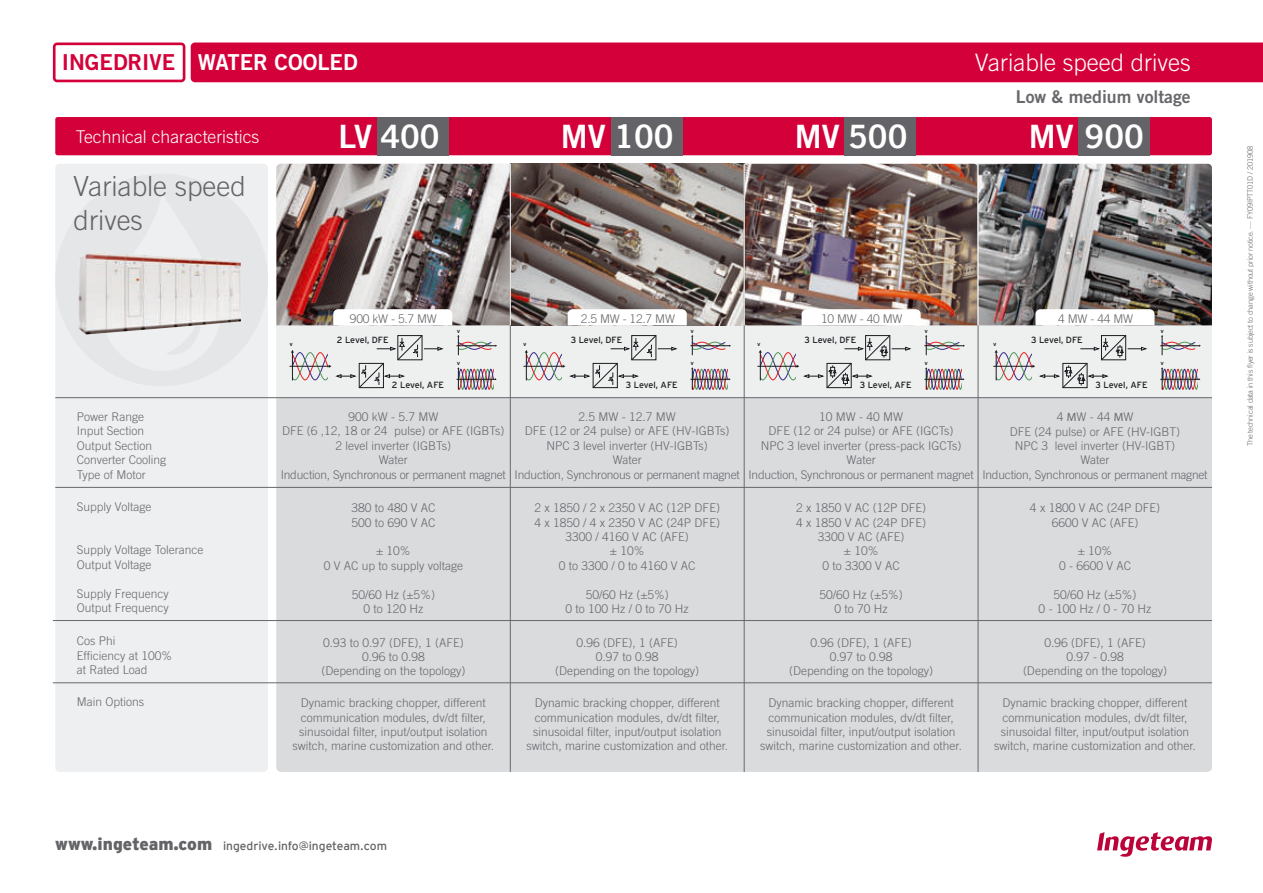
<style>
.page{position:relative;width:1263px;height:893px;background:#fff}
.page>*{position:absolute;margin:0;border:0;box-sizing:border-box;transform-origin:0 0}
.t1{font:32.25px "Trade Gothic LT Bold Two";color:#fff}
.t2{font:300 27.75px/33.3px "Trade Gothic LT Std";color:#646367}
.t3{font:300 24px "Trade Gothic LT Std";color:#fff}
.t4{font:21.9px "Trade Gothic LT Std Bd 2";color:#fff}
.t5{font:21.9px "Trade Gothic LT Std Bd 2";color:#d4003a}
.t6{font:300 17.7px "Trade Gothic LT Std";color:#fff}
.t7{font:17.7px "Trade Gothic LT Std Bd 2";color:#68686c}
.t8{font:300 12px/14.4px "Trade Gothic LT Std";color:#68686c;text-align:center}
.t9{font:12px "Interstate Mono";color:#646367}
.t10{font:9px "Interstate";letter-spacing:-.01em;color:#1c1c20}
.t11{font:300 7.5px "Trade Gothic LT Std";letter-spacing:-.02em;color:#67686c}
.t12{font:700 4.35px "Helvetica Neue";color:#1c1c20;scale:1.04 1}
.s1{font-family:"Myriad Pro";font-weight:400}
.s2{font-weight:900;font-size:17.25px}
</style>
<div class="page">
<div style="left:55px;top:117px;width:1157px;height:38px;background:#d4003a;border-radius:2px"></div>
<div style="left:55px;top:164px;width:213px;height:608px;background:#eeeff0;border-radius:4px"></div>
<div style="left:276px;top:164px;width:702px;height:608px;background:#eeefef;border-radius:4px"></div>
<div style="left:276px;top:398px;width:936px;height:374px;background:#d9dbdd"></div>
<div style="left:377px;top:117px;width:71px;height:38px;background:#646367"></div>
<div style="left:611px;top:117px;width:71px;height:38px;background:#646367"></div>
<div style="left:845px;top:117px;width:71px;height:38px;background:#646367"></div>
<div style="left:1079px;top:117px;width:71px;height:38px;background:#646367"></div>
<hr style="left:55px;top:397px;width:1157px;height:1px;background:#67686c">
<hr style="left:55px;top:487px;width:1157px;height:1px;background:#67686c">
<hr style="left:53px;top:620px;width:1159px;height:1px;background:#67686c">
<hr style="left:53px;top:682px;width:1159px;height:1px;background:#67686c">
<img style="left:276px;top:164px;width:936px;height:161px">
<svg style="left:1097px;top:832px;width:115px;height:25px"></svg>
<svg style="left:53px;top:43px;width:132px;height:39px"></svg>
<div style="left:191px;top:43px;width:1072px;height:39px;background:#d4003a"></div>
<hr style="left:510px;top:164px;width:1px;height:608px;background:#67686c">
<hr style="left:744px;top:164px;width:1px;height:608px;background:#67686c">
<hr style="left:978px;top:164px;width:1px;height:608px;background:#67686c">
<hr style="left:510px;top:164px;width:1px;height:161px;background:#fff">
<hr style="left:744px;top:164px;width:1px;height:161px;background:#fff">
<svg style="left:332px;top:308px;width:121px;height:18px"></svg>
<svg style="left:567px;top:308px;width:120px;height:18px"></svg>
<svg style="left:801px;top:308px;width:120px;height:18px"></svg>
<svg style="left:925px;top:335px;width:40px;height:20px"></svg>
<svg style="left:925px;top:367px;width:39px;height:23px"></svg>
<hr style="left:758px;top:366px;width:39px;height:1px;background:#1c1c20">
<svg style="left:759px;top:335px;width:153px;height:54px"></svg>
<svg style="left:691px;top:335px;width:40px;height:20px"></svg>
<svg style="left:691px;top:367px;width:40px;height:23px"></svg>
<hr style="left:524px;top:366px;width:39px;height:1px;background:#1c1c20">
<svg style="left:525px;top:335px;width:153px;height:54px"></svg>
<svg style="left:457px;top:335px;width:40px;height:20px"></svg>
<svg style="left:457px;top:367px;width:40px;height:23px"></svg>
<hr style="left:290px;top:366px;width:39px;height:1px;background:#1c1c20">
<svg style="left:291px;top:335px;width:153px;height:54px"></svg>
<hr style="left:978px;top:164px;width:1px;height:161px;background:#fff">
<svg style="left:1035px;top:308px;width:120px;height:19px"></svg>
<hr style="left:1160px;top:345px;width:39px;height:1px;background:#1c1c20">
<svg style="left:1161px;top:335px;width:40px;height:20px"></svg>
<hr style="left:1160px;top:379px;width:39px;height:1px;background:#1c1c20">
<svg style="left:1161px;top:367px;width:39px;height:23px"></svg>
<svg style="left:994px;top:334px;width:154px;height:55px"></svg>
<img style="left:79px;top:251px;width:162px;height:84px">
<h3 class="t5" style="left:62px;top:49px;width:115px">INGEDRIVE</h3>
<h3 class="t4" style="left:198px;top:49px;width:161px">WATER COOLED</h3>
<h3 class="t3" style="left:975px;top:48px;width:217px">Variable speed drives</h3>
<h3 class="t7" style="left:1016px;top:85px;width:176px">Low &amp; medium voltage</h3>
<h3 class="t6" style="left:76px;top:126px;width:185px">Technical characteristics</h3>
<h1 class="t1" style="left:338px;top:116px;width:103px">LV 400</h1>
<h1 class="t1" style="left:561px;top:116px;width:114px">MV 100</h1>
<h1 class="t1" style="left:795px;top:116px;width:114px">MV 500</h1>
<h2 class="t2" style="left:74px;top:170px;width:174px">Variable speed drives</h2>
<h1 class="t1" style="left:1029px;top:116px;width:117px">MV 900</h1>
<p class="t12" style="left:290px;top:341px;width:4px">V</p>
<p class="t8" style="left:350px;top:311px;width:88px">900 kW - 5.7 MW</p>
<p class="t8" style="left:581px;top:311px;width:96px">2.5 MW - 12.7 MW</p>
<p class="t8" style="left:821px;top:311px;width:83px">10 MW - 40 MW</p>
<p class="t10" style="left:337px;top:335px;width:53px">2 Level, DFE</p>
<p class="t10" style="left:392px;top:380px;width:54px">2 Level, AFE</p>
<p class="t12" style="left:457px;top:328px;width:4px">V</p>
<p class="t12" style="left:457px;top:360px;width:4px">V</p>
<p class="t12" style="left:524px;top:341px;width:4px">V</p>
<p class="t10" style="left:571px;top:335px;width:53px">3 Level, DFE</p>
<p class="t10" style="left:626px;top:380px;width:53px">3 Level, AFE</p>
<p class="t12" style="left:691px;top:328px;width:4px">V</p>
<p class="t12" style="left:691px;top:360px;width:4px">V</p>
<p class="t12" style="left:757px;top:341px;width:4px">V</p>
<p class="t10" style="left:805px;top:335px;width:53px">3 Level, DFE</p>
<p class="t10" style="left:860px;top:380px;width:53px">3 Level, AFE</p>
<p class="t12" style="left:925px;top:328px;width:4px">V</p>
<p class="t12" style="left:925px;top:360px;width:4px">V</p>
<p class="t12" style="left:993px;top:341px;width:4px">V</p>
<p class="t8" style="left:1058px;top:311px;width:76px">4 MW - 44 MW</p>
<p class="t10" style="left:1031px;top:335px;width:53px">3 Level, DFE</p>
<p class="t10" style="left:1096px;top:380px;width:53px">3 Level, AFE</p>
<p class="t12" style="left:1161px;top:328px;width:4px">V</p>
<p class="t12" style="left:1161px;top:360px;width:4px">V</p>
<p class="t8" style="left:77px;top:409px;width:91px;text-align:left">Power Range<br>Input Section<br>Output Section<br>Converter Cooling<br>Type of Motor</p>
<p class="t8" style="left:281px;top:409px;width:227px">900 kW - 5.7 MW<br>DFE (6 ,12, 18 or 24 pulse) or AFE (IGBTs)<br>2 level inverter (IGBTs)<br>Water<br>Induction, Synchronous or permanent magnet</p>
<p class="t8" style="left:515px;top:409px;width:227px">2.5 MW - 12.7 MW<br>DFE (12 or 24 pulse) or AFE (HV-IGBTs)<br>NPC 3 level inverter (HV-IGBTs)<br>Water<br>Induction, Synchronous or permanent magnet</p>
<p class="t8" style="left:748px;top:409px;width:227px">10 MW - 40 MW<br>DFE (12 or 24 pulse) or AFE (IGCTs)<br>NPC 3 level inverter (press-pack IGCTs)<br>Water<br>Induction, Synchronous or permanent magnet</p>
<p class="t8" style="left:77px;top:499px;width:76px">Supply Voltage</p>
<p class="t8" style="left:77px;top:543px;width:128px;text-align:left">Supply Voltage Tolerance<br>Output Voltage</p>
<p class="t8" style="left:77px;top:586px;width:94px;text-align:left">Supply Frequency<br>Output Frequency</p>
<p class="t8" style="left:796px;top:501px;width:132px">2 x 1850 V AC (12P DFE)<br>4 x 1850 V AC (24P DFE)<br>3300 V AC (AFE)<br>± 10%<br>0 to 3300 V AC</p>
<p class="t8" style="left:819px;top:587px;width:85px">50/60 Hz (±5%)<br>0 to 70 Hz</p>
<p class="t8" style="left:351px;top:501px;width:86px;text-align:left">380 to 480 V AC<br>500 to 690 V AC</p>
<p class="t8" style="left:324px;top:544px;width:141px">± 10%<br>0 V AC up to supply voltage</p>
<p class="t8" style="left:352px;top:587px;width:85px">50/60 Hz (±5%)<br>0 to 120 Hz</p>
<p class="t8" style="left:534px;top:501px;width:187px">2 x 1850 / 2 x 2350 V AC (12P DFE)<br>4 x 1850 / 4 x 2350 V AC (24P DFE)<br>3300 / 4160 V AC (AFE)<br>± 10%<br>0 to 3300 / 0 to 4160 V AC</p>
<p class="t8" style="left:566px;top:587px;width:125px">50/60 Hz (±5%)<br>0 to 100 Hz / 0 to 70 Hz</p>
<p class="t8" style="left:982px;top:410px;width:227px">4 <span class="s1">М</span>W - 44 <span class="s1">М</span>W<br>DFE (24 pulse) or AFE (HV-IGBT)<br>NPC 3 level inverter (HV-IGBT)<br>Water<br>Induction, Synchronous or permanent magnet</p>
<p class="t8" style="left:1030px;top:501px;width:132px">4 x 1800 V AC (24P DFE)<br>6600 V AC (AFE)</p>
<p class="t8" style="left:1059px;top:544px;width:74px">± 10%<br>0 - 6600 V AC</p>
<p class="t8" style="left:1039px;top:587px;width:114px">50/60 Hz (±5%)<br>0 - 100 Hz / 0 - 70 Hz</p>
<p class="t8" style="left:77px;top:634px;width:97px;text-align:left">Cos Phi<br>Efficiency at 100% at Rated Load</p>
<p class="t8" style="left:321px;top:635px;width:146px">0.93 to 0.97 (DFE), 1 (AFE)<br>0.96 to 0.98<br>(Depending on the topology)</p>
<p class="t8" style="left:77px;top:694px;width:69px">Main Options</p>
<p class="t8" style="left:292px;top:695px;width:203px">Dynamic bracking chopper, different communication modules, dv/dt filter, sinusoidal filter, input/output isolation switch, marine customization and other.</p>
<p class="t8" style="left:526px;top:695px;width:203px">Dynamic bracking chopper, different communication modules, dv/dt filter, sinusoidal filter, input/output isolation switch, marine customization and other.</p>
<p class="t8" style="left:760px;top:695px;width:203px">Dynamic bracking chopper, different communication modules, dv/dt filter, sinusoidal filter, input/output isolation switch, marine customization and other.</p>
<p class="t8" style="left:555px;top:635px;width:146px">0.96 (DFE), 1 (AFE)<br>0.97 to 0.98<br>(Depending on the topology)</p>
<p class="t8" style="left:789px;top:635px;width:146px">0.96 (DFE), 1 (AFE)<br>0.97 to 0.98<br>(Depending on the topology)</p>
<p class="t8" style="left:1023px;top:635px;width:146px">0.96 (DFE), 1 (AFE)<br>0.97 - 0.98<br>(Depending on the topology)</p>
<p class="t8" style="left:994px;top:695px;width:203px">Dynamic bracking chopper, different communication modules, dv/dt filter, sinusoidal filter, input/output isolation switch, marine customization and other.</p>
<p class="t9" style="left:55px;top:839px;width:333px"><span class="s2">www.ingeteam.com</span> ingedrive.info@ingeteam.com</p>
<p class="t11" style="left:1246px;top:446px;width:302px;rotate:-90deg">The technical data in this flyer is subject to change without prior notice. –– FY09IPTT01D / 201908</p>
</div>
